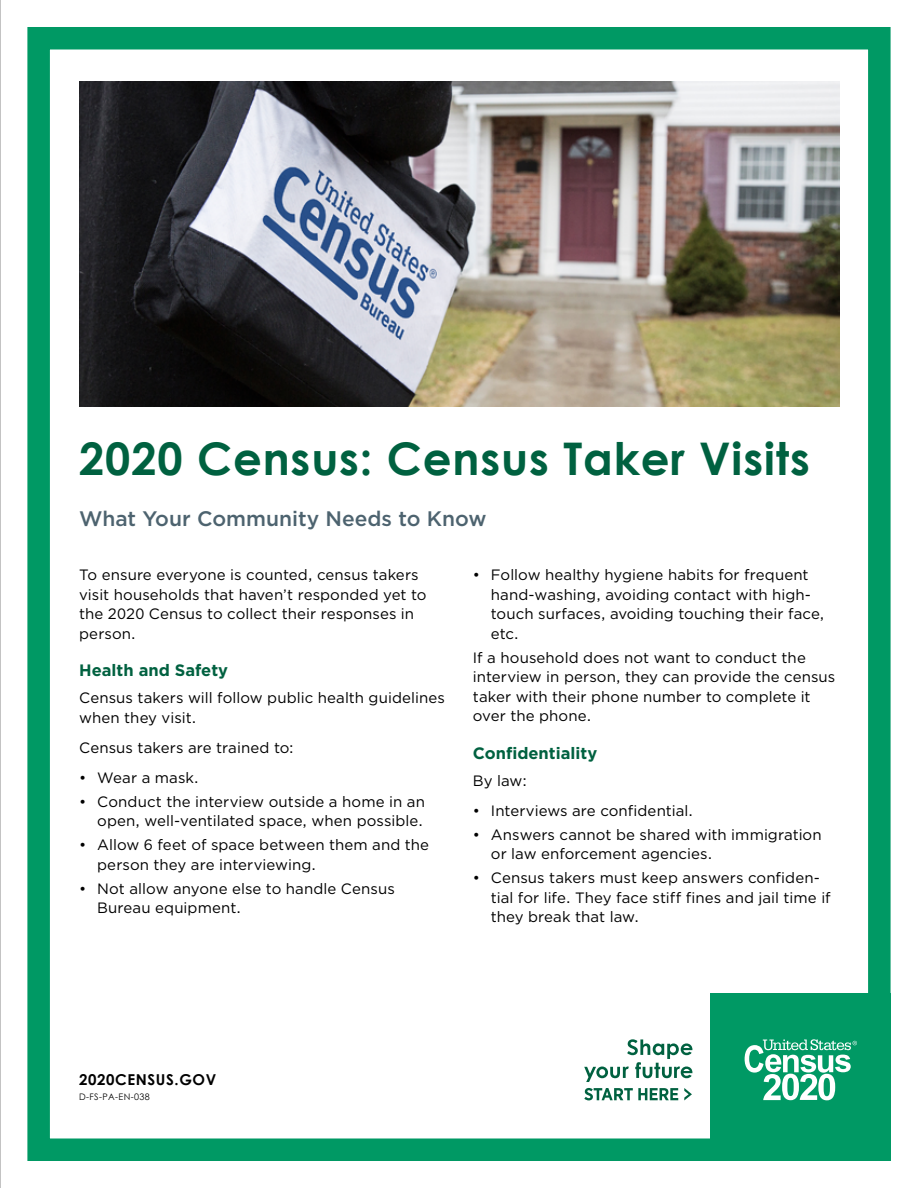
<style>
.page{position:relative;width:918px;height:1188px;background:#fff}
.page>*{position:absolute;margin:0;border:0;box-sizing:border-box;transform-origin:0 0}
.Title-D{font:700 45px "Century Gothic";letter-spacing:.02em;color:#006140}
.Subtitle{font:500 21px "Gotham";color:#4d636f}
.subhead2-D{font:700 16.5px "Gotham";color:#006140}
.body_text{font:15px/19.5px "Gotham";letter-spacing:.005em;color:#000}
.t1{font:700 15px "Century Gothic";letter-spacing:.04em;color:#000}
.t2{font:9px "Century Gothic";letter-spacing:.04em;color:#000}
</style>
<div class="page">
<div style="left:27px;top:27px;width:864px;height:1134px;border:22px solid #009964"></div>
<div style="left:710px;top:994px;width:181px;height:167px;background:#009964"></div>
<svg style="left:584px;top:1088px;width:94px;height:12px"></svg>
<svg style="left:684px;top:1088px;width:8px;height:12px"></svg>
<svg style="left:584px;top:1039px;width:108px;height:43px"></svg>
<svg style="left:745px;top:1039px;width:112px;height:61px"></svg>
<img style="left:79px;top:81px;width:761px;height:326px">
<svg style="left:0;top:0;width:1px;height:1188px"></svg>
<p class="Title-D" style="left:79px;top:424px;width:732px">2020 Census: Census Taker Visits</p>
<p class="Subtitle" style="left:79px;top:504px;width:409px">What Your Community Needs to Know</p>
<p class="body_text" style="left:79px;top:565px;width:349px">To ensure everyone is counted, census takers visit households that haven’t responded yet to the 2020 Census to collect their responses in person.</p>
<p class="subhead2-D" style="left:79px;top:660px;width:150px">Health and Safety</p>
<p class="body_text" style="left:79px;top:688px;width:367px">Census takers will follow public health guidelines when they visit.</p>
<p class="body_text" style="left:79px;top:738px;width:216px">Census takers are trained to:</p>
<p class="body_text" style="left:79px;top:768px;width:121px">• Wear a mask.</p>
<p class="body_text" style="left:79px;top:792px;width:347px;text-align:right">• Conduct the interview outside a home in an open, well-ventilated space, when possible.</p>
<p class="body_text" style="left:97px;top:835px;width:334px;text-indent:-18px">• Allow 6 feet of space between them and the person they are interviewing.</p>
<p class="body_text" style="left:97px;top:879px;width:299px;text-indent:-18px">• Not allow anyone else to handle Census<br>Bureau equipment.</p>
<p class="body_text" style="left:491px;top:565px;width:335px;text-indent:-18px">• Follow healthy hygiene habits for frequent hand-washing, avoiding contact with high&shy;touch surfaces, avoiding touching their face, etc.</p>
<p class="body_text" style="left:473px;top:648px;width:364px">If a household does not want to conduct the interview in person, they can provide the census taker with their phone number to complete it over the phone.</p>
<p class="subhead2-D" style="left:473px;top:742px;width:126px">Confidentiality</p>
<p class="body_text" style="left:473px;top:771px;width:56px">By law:</p>
<p class="body_text" style="left:473px;top:801px;width:222px">• Interviews are confidential.</p>
<p class="body_text" style="left:491px;top:825px;width:332px;text-indent:-18px">• Answers cannot be shared with immigration or law enforcement agencies.</p>
<p class="body_text" style="left:491px;top:868px;width:341px;text-indent:-18px">• Census takers must keep answers confiden&shy;tial for life. They face stiff fines and jail time if they break that law.</p>
<p class="t1" style="left:79px;top:1068px;width:139px">2020CENSUS.GOV</p>
<p class="t2" style="left:79px;top:1091px;width:72px">D-FS-PA-EN-038</p>
</div>
